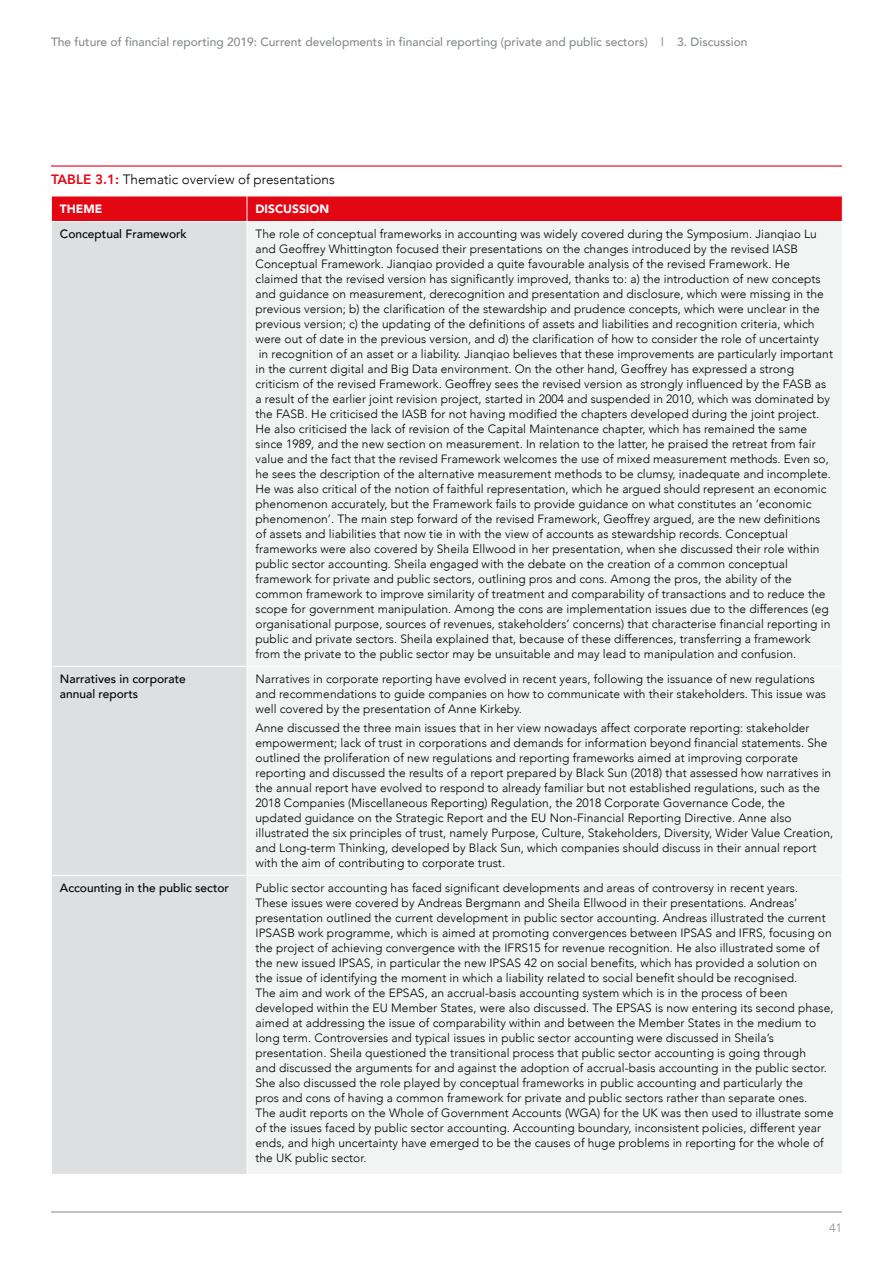
<style>
.page{position:relative;width:893px;height:1263px;background:#fff}
.page>*{position:absolute;margin:0;border:0;box-sizing:border-box;transform-origin:0 0}
.t1{font:300 13.5px "Avenir";color:#000}
.t2{font:300 12px/15px "Avenir";letter-spacing:.005em;color:#000}
.t3{font:500 12px "Avenir";color:#858a8d}
.t4{font:500 12px/15px "Avenir";color:#000}
.t5{font:900 12px "Avenir";color:#fff}
.t6{font:300 12px "Avenir";color:#858a8d}
.s1{font-weight:800;color:#e30613}
</style>
<div class="page">
<hr style="left:51px;top:1212px;width:791px;height:1px;background:#858a8d">
<hr style="left:51px;top:165px;width:791px;height:2px;background:#e30613">
<div style="left:52px;top:222px;width:195px;height:952px;background:#dedfe1"></div>
<div style="left:248px;top:222px;width:594px;height:952px;background:#f2f3f3"></div>
<div style="left:51px;top:196px;width:792px;height:25px;background:#e30613"></div>
<hr style="left:51px;top:666px;width:196px;height:1px;background:#fff">
<hr style="left:51px;top:875px;width:196px;height:1px;background:#fff">
<hr style="left:247px;top:666px;width:596px;height:1px;background:#fff">
<hr style="left:247px;top:875px;width:596px;height:1px;background:#fff">
<p class="t3" style="left:51px;top:31px;width:698px">The future of financial reporting 2019: Current developments in financial reporting (private and public sectors) | 3. Discussion</p>
<p class="t1" style="left:51px;top:171px;width:285px"><span class="s1">TABLE 3.1:</span> Thematic overview of presentations</p>
<p class="t5" style="left:60px;top:198px;width:44px">THEME</p>
<p class="t5" style="left:255px;top:198px;width:75px">DISCUSSION</p>
<p class="t4" style="left:60px;top:225px;width:128px">Conceptual Framework</p>
<p class="t2" style="left:255px;top:226px;width:579px">The role of conceptual frameworks in accounting was widely covered during the Symposium. Jianqiao Lu and Geoffrey Whittington focused their presentations on the changes introduced by the revised IASB Conceptual Framework. Jianqiao provided a quite favourable analysis of the revised Framework. He claimed that the revised version has significantly improved, thanks to: a) the introduction of new concepts and guidance on measurement, derecognition and presentation and disclosure, which were missing in the previous version; b) the clarification of the stewardship and prudence concepts, which were unclear in the previous version; c) the updating of the definitions of assets and liabilities and recognition criteria, which were out of date in the previous version, and d) the clarification of how to consider the role of uncertainty<br>in recognition of an asset or a liability. Jianqiao believes that these improvements are particularly important in the current digital and Big Data environment. On the other hand, Geoffrey has expressed a strong criticism of the revised Framework. Geoffrey sees the revised version as strongly influenced by the FASB as a result of the earlier joint revision project, started in 2004 and suspended in 2010, which was dominated by the FASB. He criticised the IASB for not having modified the chapters developed during the joint project.<br>He also criticised the lack of revision of the Capital Maintenance chapter, which has remained the same since 1989, and the new section on measurement. In relation to the latter, he praised the retreat from fair value and the fact that the revised Framework welcomes the use of mixed measurement methods. Even so, he sees the description of the alternative measurement methods to be clumsy, inadequate and incomplete.<br>He was also critical of the notion of faithful representation, which he argued should represent an economic phenomenon accurately, but the Framework fails to provide guidance on what constitutes an ‘economic phenomenon’. The main step forward of the revised Framework, Geoffrey argued, are the new definitions of assets and liabilities that now tie in with the view of accounts as stewardship records. Conceptual frameworks were also covered by Sheila Ellwood in her presentation, when she discussed their role within public sector accounting. Sheila engaged with the debate on the creation of a common conceptual framework for private and public sectors, outlining pros and cons. Among the pros, the ability of the common framework to improve similarity of treatment and comparability of transactions and to reduce the scope for government manipulation. Among the cons are implementation issues due to the differences (eg organisational purpose, sources of revenues, stakeholders’ concerns) that characterise financial reporting in public and private sectors. Sheila explained that, because of these differences, transferring a framework from the private to the public sector may be unsuitable and may lead to manipulation and confusion.</p>
<p class="t4" style="left:60px;top:670px;width:128px">Narratives in corporate annual reports</p>
<p class="t2" style="left:255px;top:671px;width:572px">Narratives in corporate reporting have evolved in recent years, following the issuance of new regulations and recommendations to guide companies on how to communicate with their stakeholders. This issue was well covered by the presentation of Anne Kirkeby.</p>
<p class="t2" style="left:255px;top:720px;width:579px">Anne discussed the three main issues that in her view nowadays affect corporate reporting: stakeholder empowerment; lack of trust in corporations and demands for information beyond financial statements. She outlined the proliferation of new regulations and reporting frameworks aimed at improving corporate reporting and discussed the results of a report prepared by Black Sun (2018) that assessed how narratives in the annual report have evolved to respond to already familiar but not established regulations, such as the 2018 Companies (Miscellaneous Reporting) Regulation, the 2018 Corporate Governance Code, the updated guidance on the Strategic Report and the EU Non-Financial Reporting Directive. Anne also illustrated the six principles of trust, namely Purpose, Culture, Stakeholders, Diversity, Wider Value Creation, and Long-term Thinking, developed by Black Sun, which companies should discuss in their annual report with the aim of contributing to corporate trust.</p>
<p class="t4" style="left:60px;top:879px;width:171px">Accounting in the public sector</p>
<p class="t2" style="left:255px;top:880px;width:580px">Public sector accounting has faced significant developments and areas of controversy in recent years.<br>These issues were covered by Andreas Bergmann and Sheila Ellwood in their presentations. Andreas’ presentation outlined the current development in public sector accounting. Andreas illustrated the current IPSASB work programme, which is aimed at promoting convergences between IPSAS and IFRS, focusing on the project of achieving convergence with the IFRS15 for revenue recognition. He also illustrated some of the new issued IPSAS, in particular the new IPSAS 42 on social benefits, which has provided a solution on the issue of identifying the moment in which a liability related to social benefit should be recognised.<br>The aim and work of the EPSAS, an accrual-basis accounting system which is in the process of been developed within the EU Member States, were also discussed. The EPSAS is now entering its second phase, aimed at addressing the issue of comparability within and between the Member States in the medium to long term. Controversies and typical issues in public sector accounting were discussed in Sheila’s presentation. Sheila questioned the transitional process that public sector accounting is going through<br>and discussed the arguments for and against the adoption of accrual-basis accounting in the public sector.<br>She also discussed the role played by conceptual frameworks in public accounting and particularly the<br>pros and cons of having a common framework for private and public sectors rather than separate ones.<br>The audit reports on the Whole of Government Accounts (WGA) for the UK was then used to illustrate some of the issues faced by public sector accounting. Accounting boundary, inconsistent policies, different year ends, and high uncertainty have emerged to be the causes of huge problems in reporting for the whole of the UK public sector.</p>
<p class="t6" style="left:829px;top:1221px;width:14px">41</p>
</div>
